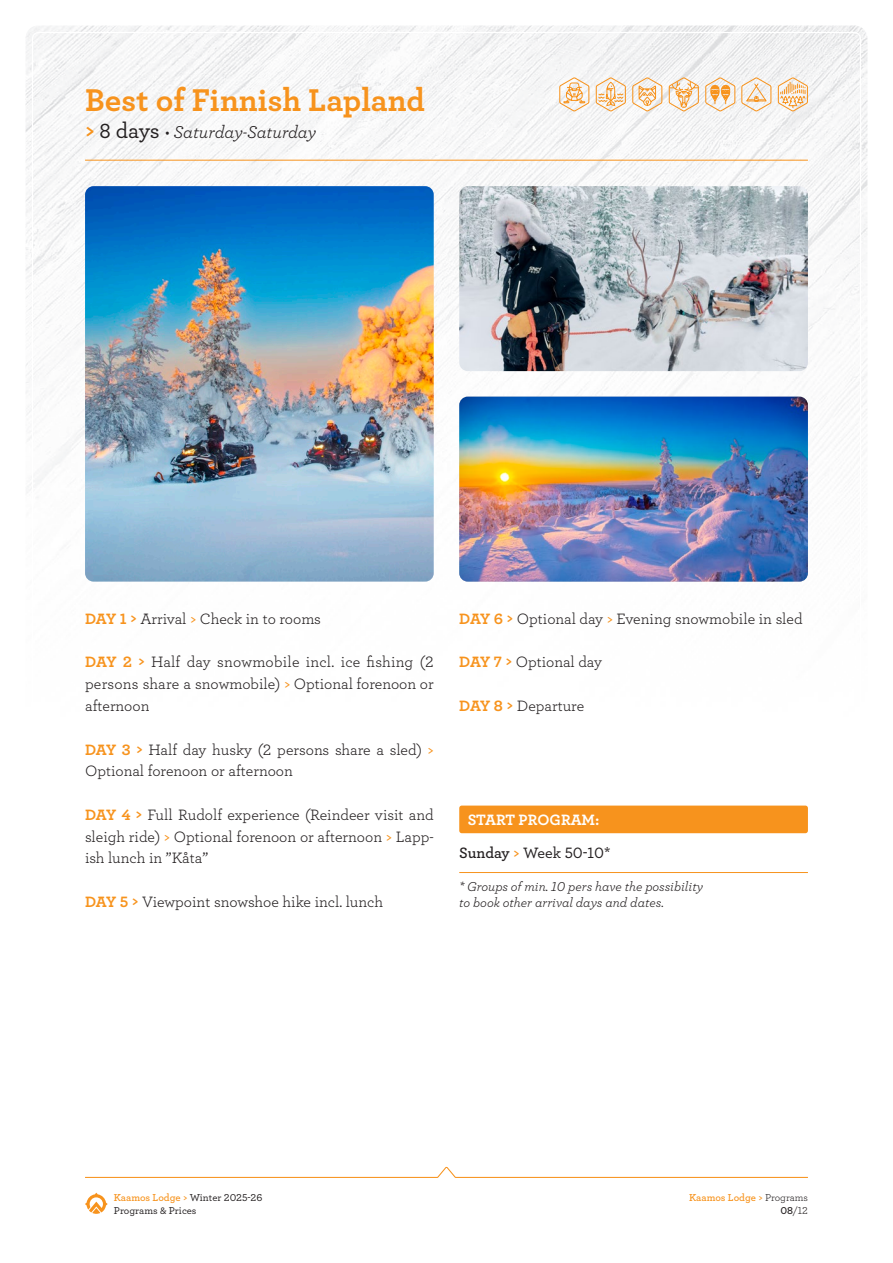
<style>
.page{position:relative;width:893px;height:1263px;background:#fff}
.page>*{position:absolute;margin:0;border:0;box-sizing:border-box;transform-origin:0 0}
.t1{font:700 33px "Archer";color:#f7931d}
.t2{font:italic 18px "Archer";color:#231f20}
.t3{font:15.75px/21.8px "Archer";color:#231f20;text-align:justify}
.t4{font:500 15.75px "Archer";color:#231f20}
.t5{font:700 15.75px "Archer";color:#fff}
.t6{font:italic 13.5px "Archer";color:#231f20}
.t7{font:500 10.5px/12.6px "Archer";color:#231f20}
.t8{font:600 10.5px "Archer";color:#f7931d}
.t9{font:10.5px "Archer";color:#231f20}
.s1{font-weight:700;font-style:normal;font-size:22.5px;color:#f7931d}
.s2{font-weight:500;font-style:normal;font-size:22.5px}
.s3{font-weight:700;color:#f7931d}
.s4{font-weight:500;color:#f7931d}
.s5{font-weight:600}
.s6{font-weight:600;color:#f7931d}
.s7{font-weight:400;color:#231f20}
</style>
<div class="page">
<img style="left:26px;top:26px;width:841px;height:1167px">
<svg style="left:705px;top:77px;width:30px;height:34px"></svg>
<svg style="left:741px;top:77px;width:30px;height:34px"></svg>
<svg style="left:778px;top:77px;width:30px;height:34px"></svg>
<svg style="left:632px;top:77px;width:30px;height:34px"></svg>
<svg style="left:559px;top:77px;width:30px;height:34px"></svg>
<svg style="left:669px;top:77px;width:30px;height:34px"></svg>
<svg style="left:596px;top:77px;width:30px;height:34px"></svg>
<hr style="left:85px;top:160px;width:723px;height:1px;background:#f7931d">
<img style="left:85px;top:186px;width:349px;height:396px">
<img style="left:459px;top:186px;width:349px;height:185px">
<img style="left:459px;top:397px;width:349px;height:185px">
<div style="left:459px;top:805px;width:349px;height:28px;background:#f7931d;border-radius:3px"></div>
<hr style="left:459px;top:872px;width:349px;height:1px;background:#f7931d">
<svg style="left:85px;top:1167px;width:723px;height:11px"></svg>
<svg style="left:85px;top:1193px;width:23px;height:21px"></svg>
<p class="t1" style="left:85px;top:74px;width:341px">Best of Finnish Lapland</p>
<p class="t2" style="left:85px;top:120px;width:233px"><span class="s1">&gt;</span> <span class="s2">8 days</span> • Saturday-Saturday</p>
<p class="t3" style="left:85px;top:607px;width:237px"><span class="s3">DAY 1 &gt;</span> Arrival <span class="s4">&gt;</span> Check in to rooms</p>
<p class="t3" style="left:85px;top:651px;width:350px"><span class="s3">DAY 2 &gt;</span> Half day snowmobile incl. ice fishing (2 persons share a snowmobile) <span class="s4">&gt;</span> Optional forenoon or afternoon</p>
<p class="t3" style="left:85px;top:738px;width:350px"><span class="s3">DAY 3 &gt;</span> Half day husky (2 persons share a sled) <span class="s4">&gt;<br></span>Optional forenoon or afternoon</p>
<p class="t3" style="left:85px;top:803px;width:350px"><span class="s3">DAY 4 &gt;</span> Full Rudolf experience (Reindeer visit and sleigh ride) <span class="s4">&gt;</span> Optional forenoon or afternoon <span class="s4">&gt;</span> Lapp&shy;ish lunch in ”Kåta”</p>
<p class="t3" style="left:85px;top:890px;width:300px"><span class="s3">DAY 5 &gt;</span> Viewpoint snowshoe hike incl. lunch</p>
<p class="t3" style="left:459px;top:607px;width:345px"><span class="s3">DAY 6 &gt;</span> Optional day <span class="s4">&gt;</span> Evening snowmobile in sled</p>
<p class="t3" style="left:459px;top:651px;width:144px"><span class="s3">DAY 7 &gt;</span> Optional day</p>
<p class="t3" style="left:459px;top:694px;width:127px"><span class="s3">DAY 8 &gt;</span> Departure</p>
<p class="t5" style="left:468px;top:807px;width:133px">START PROGRAM:</p>
<p class="t4" style="left:459px;top:841px;width:153px"><span class="s5">Sunday</span> <span class="s6">&gt;</span> Week 50-10*</p>
<p class="t6" style="left:459px;top:876px;width:245px">* Groups of min. 10 pers have the possibility</p>
<p class="t6" style="left:459px;top:893px;width:206px">to book other arrival days and dates.</p>
<p class="t7" style="left:114px;top:1191px;width:150px"><span class="s6">Kaamos Lodge &gt;</span> Winter 2025-26<br>Programs &amp; Prices</p>
<p class="t8" style="left:689px;top:1190px;width:120px">Kaamos Lodge &gt; <span class="s7">Programs</span></p>
<p class="t9" style="left:780px;top:1203px;width:29px"><span class="s5">08</span>/12</p>
</div>
